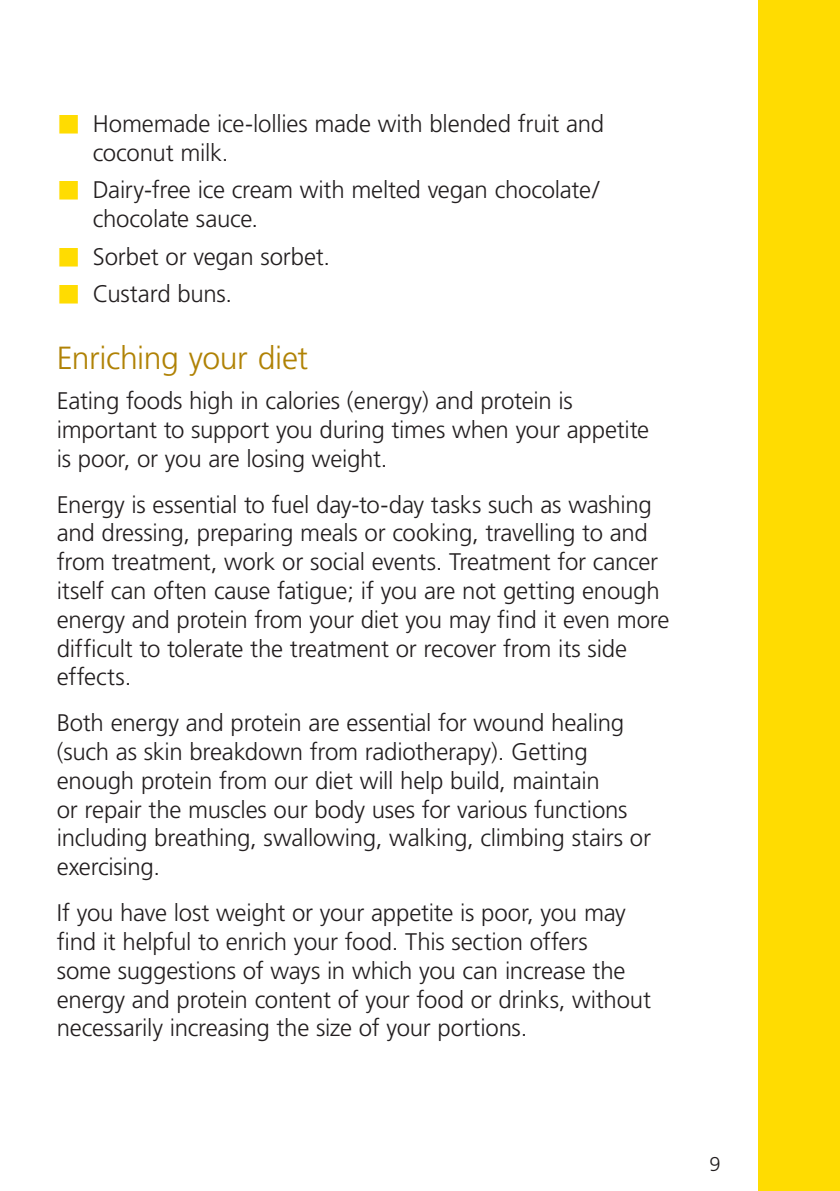
<style>
.page{position:relative;width:840px;height:1191px;background:#fff}
.page>*{position:absolute;margin:0;border:0;box-sizing:border-box;transform-origin:0 0}
.HEADING{font:300 32px "Frutiger";letter-spacing:-.015em;color:#b08205}
.BODY{font:300 24px/28.8px "Frutiger";letter-spacing:-.01em;color:#231f20}
.t1{font:300 20px "Frutiger";color:#231f20}
</style>
<div class="page">
<div style="left:758px;top:0;width:81px;height:1191px;background:#ffdc01"></div>
<p class="BODY" style="left:93px;top:109px;width:512px">Homemade ice-lollies made with blended fruit and coconut milk.</p>
<p class="BODY" style="left:93px;top:176px;width:507px">Dairy-free ice cream with melted vegan chocolate/ chocolate sauce.</p>
<p class="BODY" style="left:93px;top:242px;width:234px">Sorbet or vegan sorbet.</p>
<p class="BODY" style="left:93px;top:279px;width:136px">Custard buns.</p>
<p class="HEADING" style="left:57px;top:340px;width:253px">Enriching your diet</p>
<p class="BODY" style="left:57px;top:386px;width:593px">Eating foods high in calories (energy) and protein is important to support you during times when your appetite is poor, or you are losing weight.</p>
<p class="BODY" style="left:57px;top:490px;width:614px">Energy is essential to fuel day-to-day tasks such as washing and dressing, preparing meals or cooking, travelling to and from treatment, work or social events. Treatment for cancer itself can often cause fatigue; if you are not getting enough energy and protein from your diet you may find it even more difficult to tolerate the treatment or recover from its side effects.</p>
<p class="BODY" style="left:57px;top:708px;width:595px">Both energy and protein are essential for wound healing (such as skin breakdown from radiotherapy). Getting enough protein from our diet will help build, maintain<br>or repair the muscles our body uses for various functions including breathing, swallowing, walking, climbing stairs or exercising.</p>
<p class="BODY" style="left:57px;top:898px;width:595px">If you have lost weight or your appetite is poor, you may find it helpful to enrich your food. This section offers<br>some suggestions of ways in which you can increase the energy and protein content of your food or drinks, without necessarily increasing the size of your portions.</p>
<p class="t1" style="left:709px;top:1152px;width:13px">9</p>
</div>
